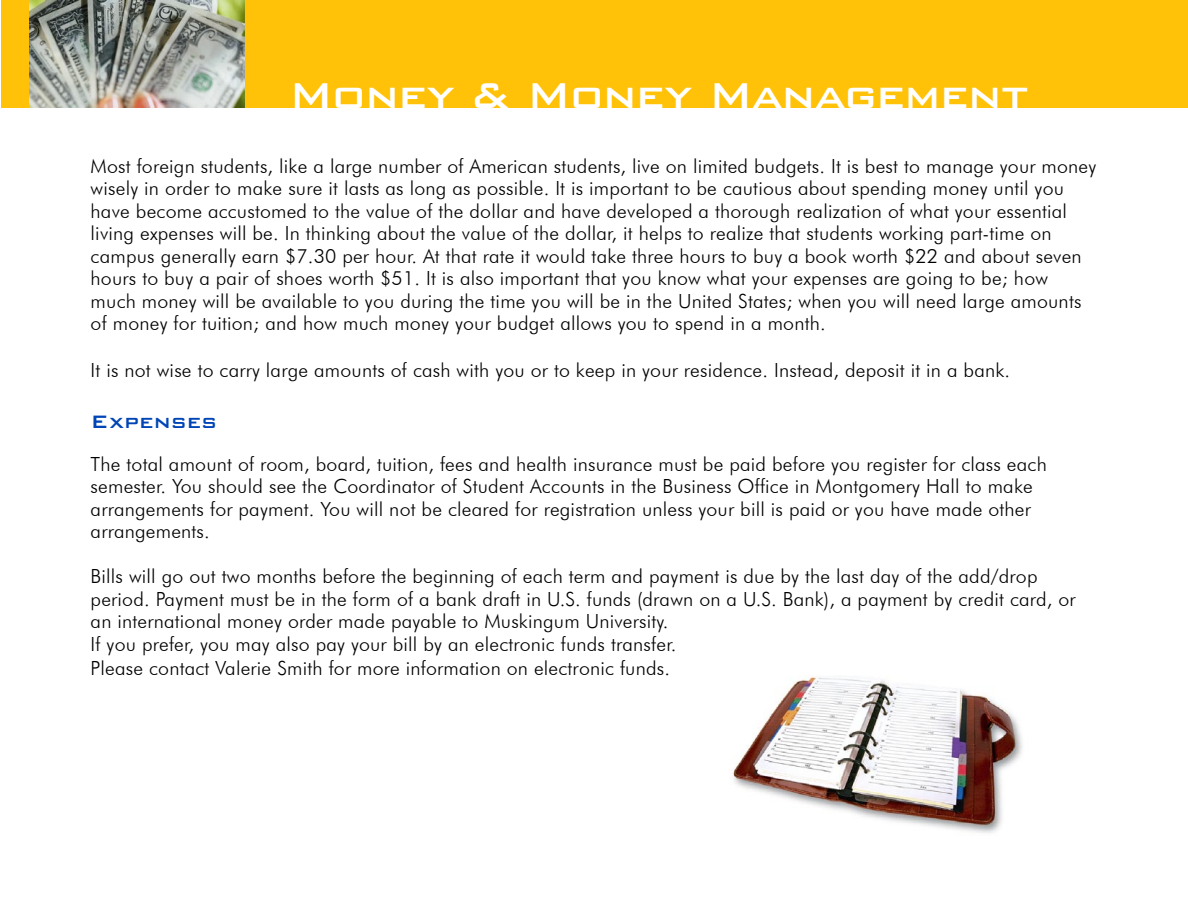
<style>
.page{position:relative;width:1188px;height:918px;background:#fff}
.page>*{position:absolute;margin:0;border:0;box-sizing:border-box;transform-origin:0 0}
.t1{font:500 48px "Bank Gothic BT";letter-spacing:-.025em;color:#fff}
.t2{font:500 24px "Bank Gothic BT";color:#0045b5}
.t3{font:300 19.5px/22.5px "Futura BT";letter-spacing:.01em;color:#000}
</style>
<div class="page">
<img style="left:733px;top:675px;width:290px;height:158px">
<div style="left:1px;top:0;width:1187px;height:108px;background:#ffc208"></div>
<img style="left:29px;top:0;width:216px;height:108px">
<h1 class="t1" style="left:289px;top:70px;width:742px">Money &amp; Money Management</h1>
<p class="t3" style="left:91px;top:155px;width:1007px">Most foreign students, like a large number of American students, live on limited budgets. It is best to manage your money wisely in order to make sure it lasts as long as possible. It is important to be cautious about spending money until you have become accustomed to the value of the dollar and have developed a thorough realization of what your essential living expenses will be. In thinking about the value of the dollar, it helps to realize that students working part-time on campus generally earn $7.30 per hour. At that rate it would take three hours to buy a book worth $22 and about seven hours to buy a pair of shoes worth $51. It is also important that you know what your expenses are going to be; how much money will be available to you during the time you will be in the United States; when you will need large amounts of money for tuition; and how much money your budget allows you to spend in a month.</p>
<p class="t3" style="left:91px;top:359px;width:921px">It is not wise to carry large amounts of cash with you or to keep in your residence. Instead, deposit it in a bank.</p>
<p class="t2" style="left:91px;top:408px;width:128px">Expenses</p>
<p class="t3" style="left:91px;top:452px;width:958px">The total amount of room, board, tuition, fees and health insurance must be paid before you register for class each semester. You should see the Coordinator of Student Accounts in the Business Office in Montgomery Hall to make arrangements for payment. You will not be cleared for registration unless your bill is paid or you have made other arrangements.</p>
<p class="t3" style="left:91px;top:565px;width:987px;line-height:23px">Bills will go out two months before the beginning of each term and payment is due by the last day of the add/drop period. Payment must be in the form of a bank draft in U.S. funds (drawn on a U.S. Bank), a payment by credit card, or an international money order made payable to Muskingum University.<br>If you prefer, you may also pay your bill by an electronic funds transfer.<br>Please contact Valerie Smith for more information on electronic funds.</p>
</div>
